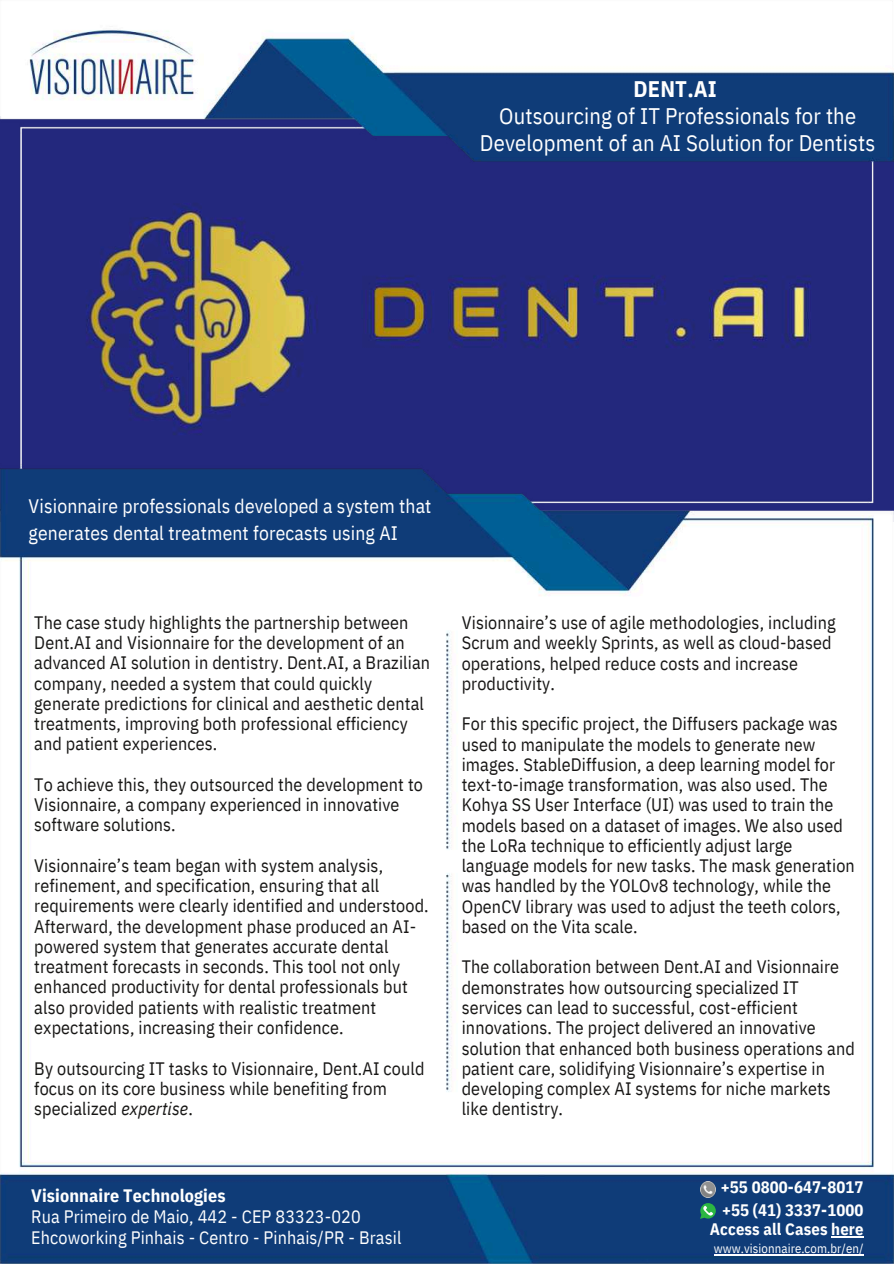
<style>
.page{position:relative;width:894px;height:1264px;background:#fff}
.page>*{position:absolute;margin:0;border:0;box-sizing:border-box;transform-origin:0 0}
.t1{font:22.5px/27px "IBM Plex Sans Cond";letter-spacing:.005em;color:#fff;text-align:center}
.t2{font:700 22.5px "IBM Plex Sans Cond";letter-spacing:.005em;color:#fff}
.t3{font:19.5px/27px "IBM Plex Sans Cond";letter-spacing:.005em;color:#fff}
.t4{font:18px/20.2px "IBM Plex Sans Cond";letter-spacing:.005em;color:#171615}
.t5{font:18px/21.3px "IBM Plex Sans Cond";letter-spacing:.005em;color:#fff}
.t6{font:700 18px "IBM Plex Sans Cond";letter-spacing:.005em;color:#fff}
.t7{font:700 16.65px/22.5px "IBM Plex Sans Cond";letter-spacing:.005em;color:#fff}
.t8{font:12.75px "IBM Plex Sans Cond";letter-spacing:.005em;color:#fff}
.s1{font-style:italic}
</style>
<div class="page">
<img style="left:0;top:30px;width:893px;height:1233px">
<hr style="left:831px;top:1235px;width:32px;height:2px;background:#fff">
<img style="left:699px;top:1181px;width:16px;height:16px">
<svg style="left:699px;top:1202px;width:16px;height:16px"></svg>
<hr style="left:713px;top:1253px;width:150px;height:2px;background:#fff">
<p class="t2" style="left:633px;top:74px;width:85px">DENT.AI</p>
<p class="t1" style="left:480px;top:102px;width:397px">Outsourcing of IT Professionals for the<br>Development of an AI Solution for Dentists</p>
<p class="t3" style="left:29px;top:492px;width:404px">Visionnaire professionals developed a system that generates dental treatment forecasts using AI</p>
<p class="t4" style="left:34px;top:612px;width:397px">The case study highlights the partnership between Dent.AI and Visionnaire for the development of an advanced AI solution in dentistry. Dent.AI, a Brazilian company, needed a system that could quickly generate predictions for clinical and aesthetic dental treatments, improving both professional efficiency and patient experiences.</p>
<p class="t4" style="left:34px;top:774px;width:390px">To achieve this, they outsourced the development to<br>Visionnaire, a company experienced in innovative software solutions.</p>
<p class="t4" style="left:34px;top:855px;width:396px">Visionnaire’s team began with system analysis, refinement, and specification, ensuring that all requirements were clearly identified and understood.<br>Afterward, the development phase produced an AI&shy;powered system that generates accurate dental treatment forecasts in seconds. This tool not only enhanced productivity for dental professionals but also provided patients with realistic treatment expectations, increasing their confidence.</p>
<p class="t4" style="left:34px;top:1057px;width:391px">By outsourcing IT tasks to Visionnaire, Dent.AI could focus on its core business while benefiting from specialized <span class="s1">expertise</span>.</p>
<p class="t6" style="left:31px;top:1182px;width:196px">Visionnaire Technologies</p>
<p class="t5" style="left:31px;top:1205px;width:371px">Rua Primeiro de Maio, 442 - CEP 83323-020<br>Ehcoworking Pinhais - Centro - Pinhais/PR - Brasil</p>
<p class="t4" style="left:461px;top:612px;width:375px">Visionnaire’s use of agile methodologies, including Scrum and weekly Sprints, as well as cloud-based operations, helped reduce costs and increase productivity.</p>
<p class="t4" style="left:461px;top:713px;width:394px">For this specific project, the Diffusers package was used to manipulate the models to generate new images. StableDiffusion, a deep learning model for text-to-image transformation, was also used. The Kohya SS User Interface (UI) was used to train the models based on a dataset of images. We also used the LoRa technique to efficiently adjust large language models for new tasks. The mask generation was handled by the YOLOv8 technology, while the OpenCV library was used to adjust the teeth colors, based on the Vita scale.</p>
<p class="t4" style="left:461px;top:956px;width:394px">The collaboration between Dent.AI and Visionnaire demonstrates how outsourcing specialized IT services can lead to successful, cost-efficient innovations. The project delivered an innovative solution that enhanced both business operations and patient care, solidifying Visionnaire’s expertise in developing complex AI systems for niche markets like dentistry.</p>
<p class="t7" style="left:720px;top:1175px;width:144px">+55 0800-647-8017 +55 (41) 3337-1000</p>
<p class="t7" style="left:709px;top:1217px;width:155px">Access all Cases here</p>
<p class="t8" style="left:713px;top:1239px;width:151px">www.visionnaire.com.br/en/</p>
</div>
